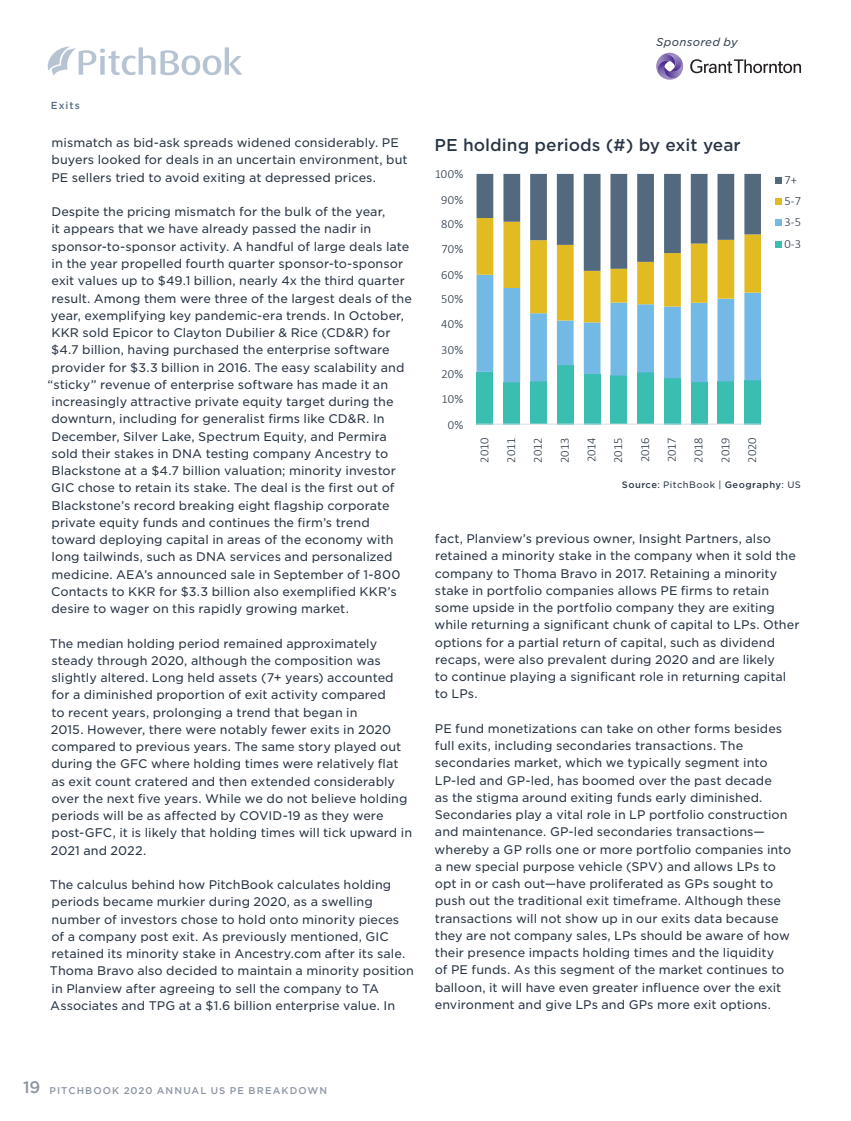
<style>
.page{position:relative;width:851px;height:1121px;background:#fff}
.page>*{position:absolute;margin:0;border:0;box-sizing:border-box;transform-origin:0 0}
.t1{font:500 16.5px "Gotham S Sm";color:#283544}
.t2{font:300 12.45px/26.8px "Calibri";letter-spacing:-.005em;color:#253443;text-align:justify}
.Fine_print{font:12px/17.2px "Gotham S Sm";letter-spacing:.005em;color:#283544}
.t3{font:italic 10.95px "Gotham S Sm";letter-spacing:.02em;color:#334152}
.t4{font:500 9.75px "Gotham";letter-spacing:.11em;color:#8c96a3}
.Section_marker{font:500 9.75px "Gotham S Sm";letter-spacing:.095em;color:#53687e}
.Fine_print-2{font:500 9px "Gotham S Sm";letter-spacing:.05em;color:#283544}
.s1{font-weight:400}
.s2{font-size:16.5px}
</style>
<div class="page">
<svg style="left:656px;top:52px;width:145px;height:28px"></svg>
<div style="left:477px;top:372px;width:16px;height:52px;background:#39beb1"></div>
<div style="left:503px;top:382px;width:17px;height:42px;background:#39beb1"></div>
<div style="left:530px;top:381px;width:17px;height:43px;background:#39beb1"></div>
<div style="left:557px;top:365px;width:17px;height:59px;background:#39beb1"></div>
<div style="left:584px;top:374px;width:16px;height:50px;background:#39beb1"></div>
<div style="left:610px;top:375px;width:17px;height:49px;background:#39beb1"></div>
<div style="left:637px;top:372px;width:17px;height:52px;background:#39beb1"></div>
<div style="left:664px;top:378px;width:17px;height:46px;background:#39beb1"></div>
<div style="left:691px;top:382px;width:16px;height:42px;background:#39beb1"></div>
<div style="left:717px;top:381px;width:17px;height:43px;background:#39beb1"></div>
<div style="left:744px;top:380px;width:17px;height:44px;background:#39beb1"></div>
<svg style="left:477px;top:174px;width:284px;height:208px"></svg>
<div style="left:775px;top:241px;width:7px;height:6px;background:#39beb1"></div>
<div style="left:775px;top:219px;width:7px;height:7px;background:#73b9e6"></div>
<div style="left:775px;top:198px;width:7px;height:7px;background:#e2bb23"></div>
<div style="left:775px;top:177px;width:7px;height:7px;background:#52697e"></div>
<hr style="left:477px;top:424px;width:284px;height:1px;background:#d7dde4">
<svg style="left:47px;top:46px;width:195px;height:30px"></svg>
<p class="Section_marker" style="left:51px;top:99px;width:30px">Exits</p>
<p class="Fine_print" style="left:51px;top:134px;width:358px">mismatch as bid-ask spreads widened considerably. PE buyers looked for deals in an uncertain environment, but<br>PE sellers tried to avoid exiting at depressed prices.</p>
<p class="Fine_print" style="left:51px;top:203px;width:336px">Despite the pricing mismatch for the bulk of the year,</p>
<p class="Fine_print" style="left:52px;top:220px;width:321px">it appears that we have already passed the nadir in</p>
<p class="Fine_print" style="left:52px;top:237px;width:359px">sponsor-to-sponsor activity. A handful of large deals late</p>
<p class="Fine_print" style="left:52px;top:255px;width:353px">in the year propelled fourth quarter sponsor-to-sponsor</p>
<p class="Fine_print" style="left:51px;top:272px;width:355px">exit values up to $49.1 billion, nearly 4x the third quarter</p>
<p class="Fine_print" style="left:52px;top:289px;width:362px">result. Among them were three of the largest deals of the</p>
<p class="Fine_print" style="left:51px;top:306px;width:355px">year, exemplifying key pandemic-era trends. In October,</p>
<p class="Fine_print" style="left:51px;top:324px;width:341px">KKR sold Epicor to Clayton Dubilier &amp; Rice (CD&amp;R) for</p>
<p class="Fine_print" style="left:51px;top:341px;width:340px">$4.7 billion, having purchased the enterprise software</p>
<p class="Fine_print" style="left:52px;top:358px;width:354px">provider for $3.3 billion in 2016. The easy scalability and</p>
<p class="Fine_print" style="left:47px;top:375px;width:342px">“sticky” revenue of enterprise software has made it an</p>
<p class="Fine_print" style="left:52px;top:393px;width:344px">increasingly attractive private equity target during the</p>
<p class="Fine_print" style="left:51px;top:410px;width:335px">downturn, including for generalist firms like CD&amp;R. In</p>
<p class="Fine_print" style="left:51px;top:427px;width:337px">December, Silver Lake, Spectrum Equity, and Permira</p>
<p class="Fine_print" style="left:52px;top:444px;width:338px">sold their stakes in DNA testing company Ancestry to</p>
<p class="Fine_print" style="left:51px;top:462px;width:346px">Blackstone at a $4.7 billion valuation; minority investor</p>
<p class="Fine_print" style="left:51px;top:479px;width:345px">GIC chose to retain its stake. The deal is the first out of</p>
<p class="Fine_print" style="left:51px;top:496px;width:340px">Blackstone’s record breaking eight flagship corporate</p>
<p class="Fine_print" style="left:52px;top:513px;width:320px">private equity funds and continues the firm’s trend</p>
<p class="Fine_print" style="left:52px;top:531px;width:343px">toward deploying capital in areas of the economy with</p>
<p class="Fine_print" style="left:52px;top:548px;width:342px">long tailwinds, such as DNA services and personalized</p>
<p class="Fine_print" style="left:52px;top:565px;width:350px">medicine. AEA’s announced sale in September of 1-800</p>
<p class="Fine_print" style="left:51px;top:582px;width:347px">Contacts to KKR for $3.3 billion also exemplified KKR’s</p>
<p class="Fine_print" style="left:51px;top:600px;width:299px">desire to wager on this rapidly growing market.</p>
<p class="Fine_print" style="left:50px;top:634px;width:364px">The median holding period remained approximately steady through 2020, although the composition was slightly altered. Long held assets (7+ years) accounted for a diminished proportion of exit activity compared<br>to recent years, prolonging a trend that began in<br>2015. However, there were notably fewer exits in 2020 compared to previous years. The same story played out during the GFC where holding times were relatively flat as exit count cratered and then extended considerably over the next five years. While we do not believe holding periods will be as affected by COVID-19 as they were post-GFC, it is likely that holding times will tick upward in 2021 and 2022.</p>
<p class="Fine_print" style="left:50px;top:875px;width:365px">The calculus behind how PitchBook calculates holding periods became murkier during 2020, as a swelling number of investors chose to hold onto minority pieces<br>of a company post exit. As previously mentioned, GIC retained its minority stake in Ancestry.com after its sale.<br>Thoma Bravo also decided to maintain a minority position in Planview after agreeing to sell the company to TA Associates and TPG at a $1.6 billion enterprise value. In</p>
<p class="t3" style="left:656px;top:34px;width:83px">Sponsored by</p>
<p class="t1" style="left:435px;top:134px;width:308px">PE holding periods (#) by exit year</p>
<p class="t2" style="left:435px;top:160px;width:30px">100%</p>
<p class="t2" style="left:441px;top:186px;width:24px">90%</p>
<p class="t2" style="left:441px;top:210px;width:24px">80%</p>
<p class="t2" style="left:441px;top:235px;width:23px">70%</p>
<p class="t2" style="left:441px;top:261px;width:24px">60%</p>
<p class="t2" style="left:441px;top:285px;width:23px">50%</p>
<p class="t2" style="left:441px;top:310px;width:24px">40%</p>
<p class="t2" style="left:441px;top:336px;width:23px">30%</p>
<p class="t2" style="left:441px;top:360px;width:23px">20%</p>
<p class="t2" style="left:441px;top:385px;width:23px">10%</p>
<p class="t2" style="left:448px;top:411px;width:17px">0%</p>
<p class="t2" style="left:471px;top:463px;width:27px;rotate:-90deg">2010<br>2011<br>2012<br>2013<br>2014<br>2015<br>2016<br>2017<br>2018<br>2019<br>2020</p>
<p class="t2" style="left:784px;top:166px;width:14px">7+</p>
<p class="t2" style="left:784px;top:187px;width:18px">5-7</p>
<p class="t2" style="left:784px;top:208px;width:18px">3-5</p>
<p class="t2" style="left:784px;top:230px;width:18px">0-3</p>
<p class="Fine_print-2" style="left:622px;top:478px;width:181px">Source<span class="s1">: PitchBook |</span> Geography<span class="s1">: US</span></p>
<p class="Fine_print" style="left:435px;top:530px;width:366px">fact, Planview’s previous owner, Insight Partners, also retained a minority stake in the company when it sold the company to Thoma Bravo in 2017. Retaining a minority stake in portfolio companies allows PE firms to retain some upside in the portfolio company they are exiting while returning a significant chunk of capital to LPs. Other options for a partial return of capital, such as dividend recaps, were also prevalent during 2020 and are likely<br>to continue playing a significant role in returning capital to LPs.</p>
<p class="Fine_print" style="left:435px;top:719px;width:358px">PE fund monetizations can take on other forms besides full exits, including secondaries transactions. The secondaries market, which we typically segment into LP-led and GP-led, has boomed over the past decade<br>as the stigma around exiting funds early diminished.<br>Secondaries play a vital role in LP portfolio construction and maintenance. GP-led secondaries transactions— whereby a GP rolls one or more portfolio companies into a new special purpose vehicle (SPV) and allows LPs to opt in or cash out—have proliferated as GPs sought to push out the traditional exit timeframe. Although these transactions will not show up in our exits data because they are not company sales, LPs should be aware of how their presence impacts holding times and the liquidity<br>of PE funds. As this segment of the market continues to balloon, it will have even greater influence over the exit environment and give LPs and GPs more exit options.</p>
<p class="t4" style="left:23px;top:1085px;width:306px"><span class="s2">19</span> PITCHBOOK 2020 ANNUAL US PE BREAKDOWN</p>
</div>
